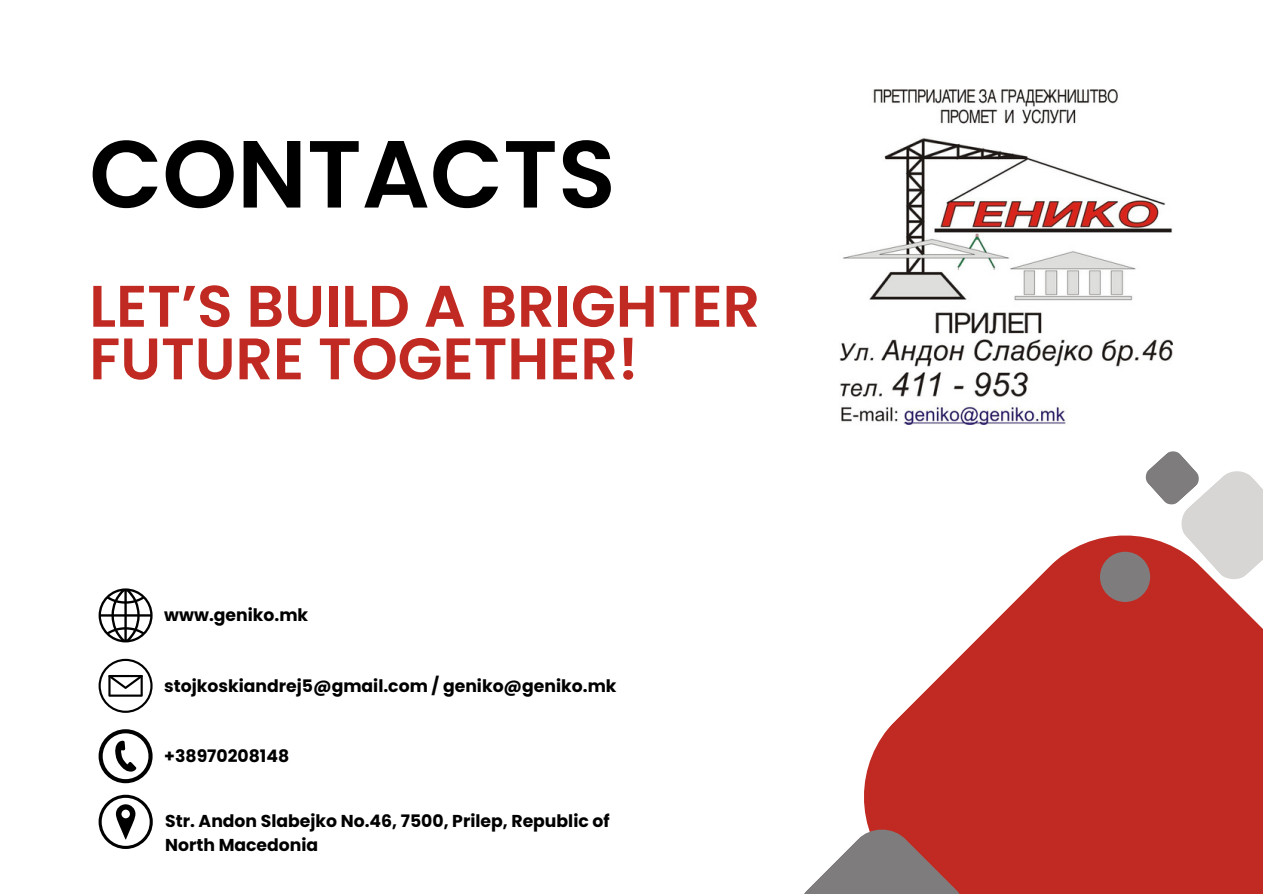
<style>
.page{position:relative;width:1263px;height:894px;background:#fff}
.page>*{position:absolute;margin:0;border:0;box-sizing:border-box;transform-origin:0 0}
.t1{font:600 95.1px "Poppins";color:#000}
.t2{font:600 58.5px/52.5px "Poppins";color:#c02a22}
.t3{font:700 17.25px/23.9px "Poppins";color:#000}
</style>
<div class="page">
<svg style="left:864px;top:535px;width:399px;height:358px;fill:#c02a22"></svg>
<svg style="left:1141px;top:451px;width:122px;height:136px"></svg>
<svg style="left:805px;top:814px;width:175px;height:79px"></svg>
<div style="left:1100px;top:551px;width:50px;height:50px;background:#7f7c7d;border-radius:50%"></div>
<svg style="left:99px;top:588px;width:54px;height:54px"></svg>
<svg style="left:99px;top:658px;width:54px;height:54px"></svg>
<svg style="left:99px;top:729px;width:54px;height:54px"></svg>
<svg style="left:99px;top:794px;width:54px;height:54px"></svg>
<img style="left:839px;top:89px;width:333px;height:336px">
<h1 class="t1" style="left:89px;top:108px;width:528px">CONTACTS</h1>
<p class="t2" style="left:89px;top:280px;width:672px">LET’S BUILD A BRIGHTER<br>FUTURE TOGETHER!</p>
<h2 class="t3" style="left:164px;top:603px;width:145px">www.geniko.mk</h2>
<p class="t3" style="left:164px;top:673px;width:454px">stojkoskiandrej5@gmail.com / geniko@geniko.mk</p>
<p class="t3" style="left:164px;top:743px;width:126px">+38970208148</p>
<p class="t3" style="left:165px;top:809px;width:446px">Str. Andon Slabejko No.46, 7500, Prilep, Republic of<br>North Macedonia</p>
</div>
